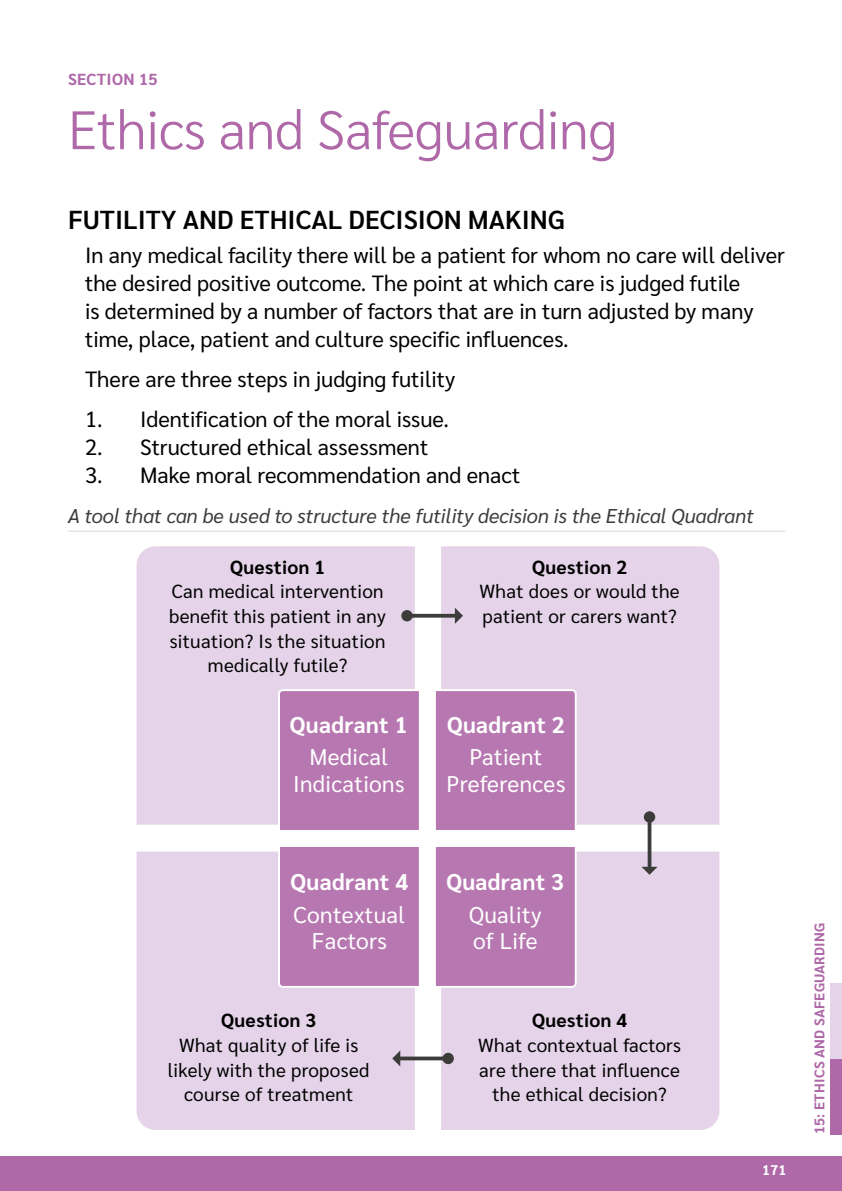
<style>
.page{position:relative;width:842px;height:1191px;background:#fff}
.page>*{position:absolute;margin:0;border:0;box-sizing:border-box;transform-origin:0 0}
.t1{font:300 54px "Sarabun";letter-spacing:-.005em;color:#af68a8}
.t2{font:600 26px "Sarabun";color:#000}
.t3{font:22.8px/26.4px "Sarabun";letter-spacing:.015em;color:#fff;text-align:center}
.t4{font:700 22.8px "Sarabun";letter-spacing:.015em;color:#fff}
.t5{font:22px/28px "Sarabun";color:#000}
.t6{font:italic 20px "Sarabun";color:#3c3c3b}
.t7{font:19px/24.6px "Sarabun";letter-spacing:.015em;color:#000;text-align:center}
.t8{font:700 19px "Sarabun";letter-spacing:.015em;color:#000}
.t9{font:700 16px "Sarabun";letter-spacing:.02em;color:#af68a8}
.t10{font:700 14px "Sarabun";letter-spacing:.02em;color:#af68a8}
.t11{font:700 14px "Sarabun";color:#fff}
</style>
<div class="page">
<div style="left:0;top:1157px;width:842px;height:34px;background:#af68a8"></div>
<div style="left:831px;top:1058px;width:11px;height:76px;background:#af68a8"></div>
<div style="left:831px;top:983px;width:11px;height:75px;background:#e5d4e9"></div>
<hr style="left:68px;top:530px;width:717px;height:1px;background:#dadada">
<div style="left:137px;top:546px;width:278px;height:278px;background:#e5d4e9"></div>
<div style="left:441px;top:546px;width:278px;height:278px;background:#e5d4e9"></div>
<div style="left:137px;top:851px;width:278px;height:279px;background:#e5d4e9"></div>
<div style="left:441px;top:851px;width:278px;height:279px;background:#e5d4e9"></div>
<div style="left:277px;top:688px;width:142px;height:142px;background:#b778b1"></div>
<div style="left:435px;top:688px;width:143px;height:142px;background:#b778b1"></div>
<div style="left:277px;top:847px;width:142px;height:141px;background:#b778b1"></div>
<div style="left:435px;top:847px;width:143px;height:141px;background:#b778b1"></div>
<hr style="left:407px;top:614px;width:49px;height:3px;background:#3c3c3b">
<div style="left:401px;top:610px;width:12px;height:11px;background:#3c3c3b;border-radius:50%"></div>
<svg style="left:455px;top:607px;width:8px;height:17px"></svg>
<svg style="left:400px;top:1056px;width:42px;height:4px"></svg>
<div style="left:442px;top:1052px;width:12px;height:12px;background:#3c3c3b;border-radius:50%"></div>
<svg style="left:392px;top:1050px;width:8px;height:16px"></svg>
<hr style="left:648px;top:817px;width:3px;height:51px;background:#3c3c3b">
<div style="left:644px;top:811px;width:11px;height:11px;background:#3c3c3b;border-radius:50%"></div>
<svg style="left:641px;top:866px;width:17px;height:9px"></svg>
<p class="t9" style="left:68px;top:70px;width:91px">SECTION 15</p>
<h1 class="t1" style="left:68px;top:99px;width:551px">Ethics and Safeguarding</h1>
<p class="t2" style="left:68px;top:205px;width:498px">FUTILITY AND ETHICAL DECISION MAKING</p>
<p class="t5" style="left:85px;top:242px;width:701px">In any medical facility there will be a patient for whom no care will deliver the desired positive outcome. The point at which care is judged futile<br>is determined by a number of factors that are in turn adjusted by many time, place, patient and culture specific influences.</p>
<p class="t5" style="left:85px;top:366px;width:372px">There are three steps in judging futility</p>
<p class="t5" style="left:85px;top:406px;width:365px">1. Identification of the moral issue.</p>
<p class="t5" style="left:85px;top:434px;width:345px">2. Structured ethical assessment</p>
<p class="t5" style="left:85px;top:462px;width:437px">3. Make moral recommendation and enact</p>
<p class="t6" style="left:68px;top:505px;width:687px">A tool that can be used to structure the futility decision is the Ethical Quadrant</p>
<p class="t8" style="left:230px;top:556px;width:97px">Question 1</p>
<p class="t7" style="left:169px;top:579px;width:218px">Can medical intervention benefit this patient in any situation? Is the situation medically futile?</p>
<p class="t4" style="left:290px;top:712px;width:119px">Quadrant 1</p>
<p class="t3" style="left:293px;top:744px;width:113px">Medical<br>Indications</p>
<p class="t8" style="left:532px;top:556px;width:97px">Question 2</p>
<p class="t7" style="left:480px;top:579px;width:201px;text-align:left">What does or would the patient or carers want?</p>
<p class="t4" style="left:447px;top:712px;width:119px">Quadrant 2</p>
<p class="t3" style="left:446px;top:744px;width:121px">Patient<br>Preferences</p>
<p class="t4" style="left:291px;top:869px;width:119px">Quadrant 4</p>
<p class="t3" style="left:294px;top:901px;width:113px">Contextual<br>Factors</p>
<p class="t8" style="left:221px;top:1009px;width:97px">Question 3</p>
<p class="t7" style="left:168px;top:1033px;width:203px">What quality of life is likely with the proposed course of treatment</p>
<p class="t4" style="left:446px;top:869px;width:119px">Quadrant 3</p>
<p class="t3" style="left:469px;top:901px;width:74px;text-align:left">Quality of Life</p>
<p class="t8" style="left:532px;top:1009px;width:97px">Question 4</p>
<p class="t7" style="left:478px;top:1033px;width:204px">What contextual factors are there that influence the ethical decision?</p>
<p class="t11" style="left:762px;top:1162px;width:26px">171</p>
<p class="t10" style="left:811px;top:1134px;width:213px;rotate:-90deg">15: ETHICS AND SAFEGUARDING</p>
</div>
